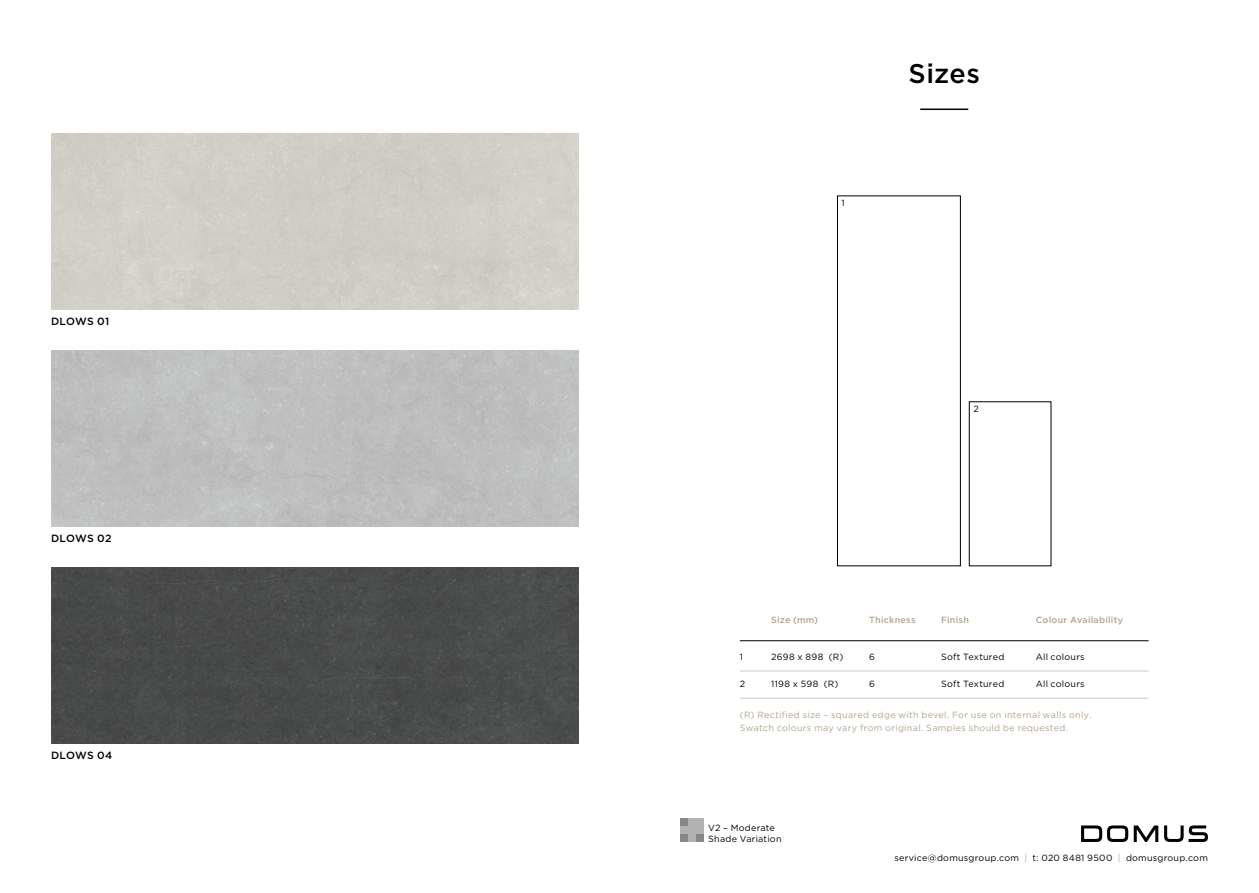
<style>
.page{position:relative;width:1259px;height:893px;background:#fff}
.page>*{position:absolute;margin:0;border:0;box-sizing:border-box;transform-origin:0 0}
.t1{font:500 27px "Gotham";letter-spacing:.02em;color:#000}
.t2{font:500 10.5px "Gotham";letter-spacing:.02em;color:#000}
.TABLE_DATA{font:9px "Gotham";letter-spacing:.025em;color:#000}
.TABLE_DATA-2{font:9px "Gotham";letter-spacing:.035em;color:#b2a391}
.TABLE_DATA-3{font:500 9px "Gotham";letter-spacing:.025em;color:#b2a391}
.s1{color:#b2a391}
</style>
<div class="page">
<svg style="left:1164px;top:825px;width:44px;height:17px"></svg>
<svg style="left:1081px;top:825px;width:77px;height:17px"></svg>
<hr style="left:920px;top:109px;width:48px;height:1px;background:#000">
<div style="left:680px;top:819px;width:8px;height:7px;background:#878787"></div>
<div style="left:688px;top:819px;width:8px;height:7px;background:#b3b2b2"></div>
<div style="left:696px;top:819px;width:8px;height:7px;background:#b3b2b2"></div>
<div style="left:680px;top:826px;width:8px;height:8px;background:#b3b2b2"></div>
<div style="left:688px;top:826px;width:8px;height:8px;background:#b3b2b2"></div>
<div style="left:696px;top:826px;width:8px;height:8px;background:#b3b2b2"></div>
<div style="left:680px;top:834px;width:8px;height:8px;background:#878787"></div>
<div style="left:688px;top:834px;width:8px;height:8px;background:#b3b2b2"></div>
<div style="left:696px;top:834px;width:8px;height:8px;background:#878787"></div>
<div style="left:51px;top:351px;width:527px;height:175px;background:#bebfbe"></div>
<div style="left:51px;top:568px;width:527px;height:175px;background:#4a4b4a"></div>
<hr style="left:740px;top:640px;width:408px;height:1px;background:#000">
<hr style="left:740px;top:671px;width:408px;height:1px;background:#d1c7c4">
<hr style="left:740px;top:698px;width:408px;height:1px;background:#d1c7c4">
<div style="left:837px;top:196px;width:123px;height:370px;border:1px solid #000"></div>
<div style="left:969px;top:402px;width:82px;height:164px;border:1px solid #000"></div>
<p class="t2" style="left:51px;top:315px;width:60px">DLOWS 01</p>
<p class="t2" style="left:51px;top:532px;width:62px">DLOWS 02</p>
<p class="t2" style="left:51px;top:749px;width:63px">DLOWS 04</p>
<p class="TABLE_DATA" style="left:841px;top:197px;width:5px">1</p>
<p class="t1" style="left:908px;top:55px;width:73px">Sizes</p>
<p class="TABLE_DATA" style="left:973px;top:403px;width:7px">2</p>
<p class="TABLE_DATA-3" style="left:941px;top:614px;width:29px">Finish</p>
<p class="TABLE_DATA" style="left:941px;top:651px;width:65px">Soft Textured</p>
<p class="TABLE_DATA" style="left:941px;top:678px;width:65px">Soft Textured</p>
<p class="TABLE_DATA-2" style="left:740px;top:709px;width:353px">(R) Rectified size – squared edge with bevel. For use on internal walls only.</p>
<p class="TABLE_DATA-2" style="left:740px;top:722px;width:330px">Swatch colours may vary from original. Samples should be requested.</p>
<p class="TABLE_DATA-3" style="left:869px;top:614px;width:48px">Thickness</p>
<p class="TABLE_DATA-3" style="left:1035px;top:614px;width:89px">Colour Availability</p>
<p class="TABLE_DATA" style="left:869px;top:651px;width:7px">6</p>
<p class="TABLE_DATA" style="left:869px;top:678px;width:7px">6</p>
<p class="TABLE_DATA-3" style="left:771px;top:614px;width:49px">Size (mm)</p>
<p class="TABLE_DATA" style="left:1035px;top:651px;width:50px">All colours</p>
<p class="TABLE_DATA" style="left:1035px;top:678px;width:50px">All colours</p>
<p class="TABLE_DATA" style="left:771px;top:651px;width:74px">2698 x 898 (R)</p>
<p class="TABLE_DATA" style="left:771px;top:678px;width:69px">1198 x 598 (R)</p>
<p class="TABLE_DATA" style="left:740px;top:651px;width:5px">1</p>
<p class="TABLE_DATA" style="left:740px;top:678px;width:7px">2</p>
<p class="TABLE_DATA" style="left:708px;top:822px;width:68px">V2 – Moderate</p>
<p class="TABLE_DATA" style="left:708px;top:833px;width:75px">Shade Variation</p>
<p class="TABLE_DATA" style="left:894px;top:852px;width:315px">service@domusgroup.com <span class="s1">|</span> t: 020 8481 9500 <span class="s1">|</span> domusgroup.com</p>
</div>
